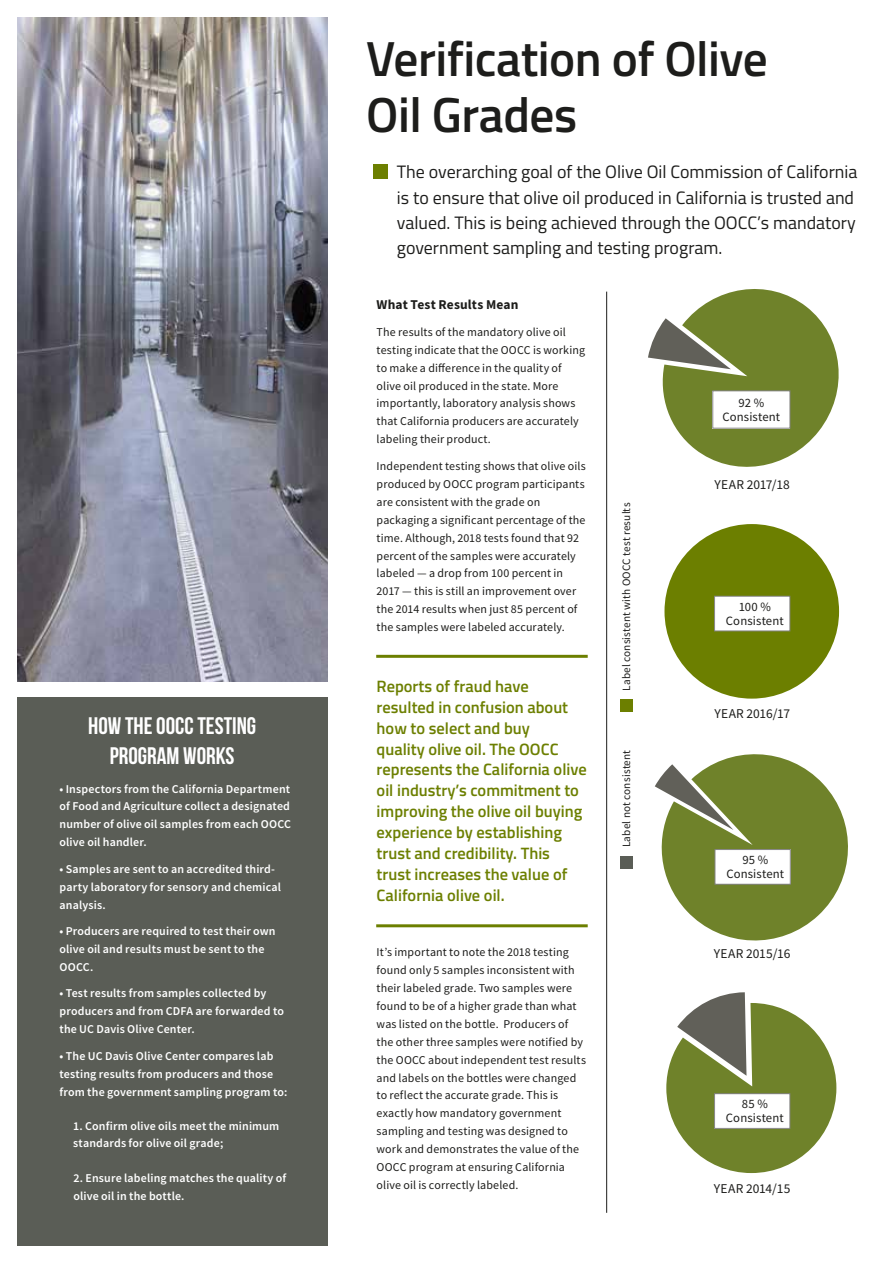
<style>
.page{position:relative;width:893px;height:1263px;background:#fff}
.page>*{position:absolute;margin:0;border:0;box-sizing:border-box;transform-origin:0 0}
.HEADERS_Titilium{font:600 49.35px "Titillium Web";letter-spacing:-.01em;color:#1d1d1b}
.Descriptions_Bebas{font:23.85px/29.8px "Bebas Neue";color:#fff;text-align:center}
.Subtitles{font:18px/25.3px "Titillium Web";color:#1d1d1b}
.Contents{font:600 16.5px/21px "Titillium Web";color:#6c7f00}
.Contents-2{font:13.5px "Source Sans Pro";letter-spacing:.01em;color:#1d1d1b}
.Contents-3{font:700 13.5px "Source Sans Pro";letter-spacing:.01em;color:#1d1d1b}
.Contents-4{font:12.75px "Source Sans Pro";letter-spacing:.01em;color:#1d1d1b}
.Contents-5{font:600 12px/18px "Source Sans Pro";letter-spacing:.015em;color:#fff}
.Contents-6{font:12px/18px "Source Sans Pro";letter-spacing:.01em;color:#1d1d1b}
.Description_Titilium{font:12px/18px "Source Sans Pro";letter-spacing:.01em;color:#1d1d1b}
.Contents-7{font:11.25px "Source Sans Pro";letter-spacing:.015em;color:#1d1d1b}
</style>
<div class="page">
<div style="left:17px;top:697px;width:310px;height:549px;background:#5a5d56"></div>
<div style="left:373px;top:164px;width:14px;height:14px;background:#6c7f00"></div>
<img style="left:17px;top:17px;width:310px;height:665px">
<svg style="left:666px;top:992px;width:170px;height:181px"></svg>
<svg style="left:654px;top:754px;width:194px;height:187px"></svg>
<div style="left:664px;top:524px;width:175px;height:175px;background:#6c7f00;border-radius:50%"></div>
<svg style="left:648px;top:289px;width:191px;height:178px"></svg>
<div style="left:620px;top:699px;width:13px;height:13px;background:#6c7f00"></div>
<div style="left:620px;top:856px;width:13px;height:12px;background:#5a5d56"></div>
<div style="left:714px;top:596px;width:76px;height:35px;background:#fff"></div>
<div style="left:714px;top:596px;width:76px;height:35px;border:1px solid #838382"></div>
<div style="left:713px;top:391px;width:77px;height:37px;background:#fff"></div>
<div style="left:712px;top:390px;width:78px;height:39px;border:1px solid #838382"></div>
<div style="left:715px;top:849px;width:75px;height:35px;background:#fff"></div>
<div style="left:714px;top:849px;width:77px;height:36px;border:1px solid #838382"></div>
<div style="left:714px;top:1094px;width:76px;height:34px;background:#fff"></div>
<div style="left:714px;top:1093px;width:76px;height:36px;border:1px solid #838382"></div>
<hr style="left:376px;top:655px;width:212px;height:3px;background:#6c7f00">
<hr style="left:376px;top:924px;width:212px;height:3px;background:#6c7f00">
<hr style="left:606px;top:292px;width:1px;height:921px;background:#1d1d1b">
<p class="Descriptions_Bebas" style="left:88px;top:710px;width:170px">HOW THE OOCC TESTING<br>PROGRAM WORKS</p>
<p class="Contents-5" style="left:60px;top:779px;width:233px;text-align:justify">• Inspectors from the California Department of Food and Agriculture collect a designated number of olive oil samples from each OOCC olive oil handler.</p>
<p class="Contents-5" style="left:60px;top:860px;width:223px">• Samples are sent to an accredited third&shy;party laboratory for sensory and chemical analysis.</p>
<p class="Contents-5" style="left:60px;top:922px;width:218px">• Producers are required to test their own olive oil and results must be sent to the<br>OOCC.</p>
<p class="Contents-5" style="left:60px;top:984px;width:226px">• Test results from samples collected by producers and from CDFA are forwarded to the UC Davis Olive Center.</p>
<p class="Contents-5" style="left:60px;top:1047px;width:229px">• The UC Davis Olive Center compares lab testing results from producers and those from the government sampling program to:</p>
<p class="Contents-5" style="left:73px;top:1116px;width:208px">1. Confirm olive oils meet the minimum standards for olive oil grade;</p>
<p class="Contents-5" style="left:73px;top:1169px;width:214px">2. Ensure labeling matches the quality of olive oil in the bottle.</p>
<p class="HEADERS_Titilium" style="left:366px;top:22px;width:403px">Verification of Olive</p>
<p class="HEADERS_Titilium" style="left:366px;top:77px;width:213px">Oil Grades</p>
<p class="Subtitles" style="left:397px;top:158px;width:462px">The overarching goal of the Olive Oil Commission of California is to ensure that olive oil produced in California is trusted and valued. This is being achieved through the OOCC’s mandatory government sampling and testing program.</p>
<p class="Contents-3" style="left:377px;top:296px;width:143px">What Test Results Mean</p>
<p class="Contents-6" style="left:377px;top:323px;width:210px">The results of the mandatory olive oil testing indicate that the OOCC is working to make a difference in the quality of olive oil produced in the state. More importantly, laboratory analysis shows that California producers are accurately labeling their product.</p>
<p class="Contents-6" style="left:377px;top:457px;width:211px">Independent testing shows that olive oils produced by OOCC program participants are consistent with the grade on packaging a significant percentage of the time. Although, 2018 tests found that 92 percent of the samples were accurately labeled — a drop from 100 percent in 2017 — this is still an improvement over the 2014 results when just 85 percent of the samples were labeled accurately.</p>
<p class="Contents" style="left:377px;top:675px;width:212px">Reports of fraud have resulted in confusion about how to select and buy<br>quality olive oil. The OOCC represents the California olive oil industry’s commitment to improving the olive oil buying experience by establishing trust and credibility. This trust increases the value of<br>California olive oil.</p>
<p class="Description_Titilium" style="left:377px;top:943px;width:211px">It’s important to note the 2018 testing found only 5 samples inconsistent with their labeled grade. Two samples were found to be of a higher grade than what was listed on the bottle. Producers of the other three samples were notified by the OOCC about independent test results and labels on the bottles were changed to reflect the accurate grade. This is exactly how mandatory government sampling and testing was designed to work and demonstrates the value of the OOCC program at ensuring California olive oil is correctly labeled.</p>
<p class="Contents-7" style="left:619px;top:691px;width:190px;rotate:-90deg">Label consistent with OOCC test results</p>
<p class="Contents-7" style="left:619px;top:847px;width:99px;rotate:-90deg">Label not consistent</p>
<p class="Contents-4" style="left:738px;top:394px;width:27px">92 %</p>
<p class="Contents-4" style="left:722px;top:408px;width:59px">Consistent</p>
<p class="Contents-2" style="left:715px;top:475px;width:77px">YEAR 2017/18</p>
<p class="Contents-4" style="left:739px;top:599px;width:34px">100 %</p>
<p class="Contents-4" style="left:726px;top:612px;width:59px">Consistent</p>
<p class="Contents-2" style="left:714px;top:704px;width:77px">YEAR 2016/17</p>
<p class="Contents-4" style="left:742px;top:852px;width:27px">95 %</p>
<p class="Contents-4" style="left:726px;top:865px;width:59px">Consistent</p>
<p class="Contents-2" style="left:714px;top:944px;width:78px">YEAR 2015/16</p>
<p class="Contents-4" style="left:742px;top:1096px;width:27px">85 %</p>
<p class="Contents-4" style="left:726px;top:1110px;width:59px">Consistent</p>
<p class="Contents-2" style="left:714px;top:1180px;width:78px">YEAR 2014/15</p>
</div>
